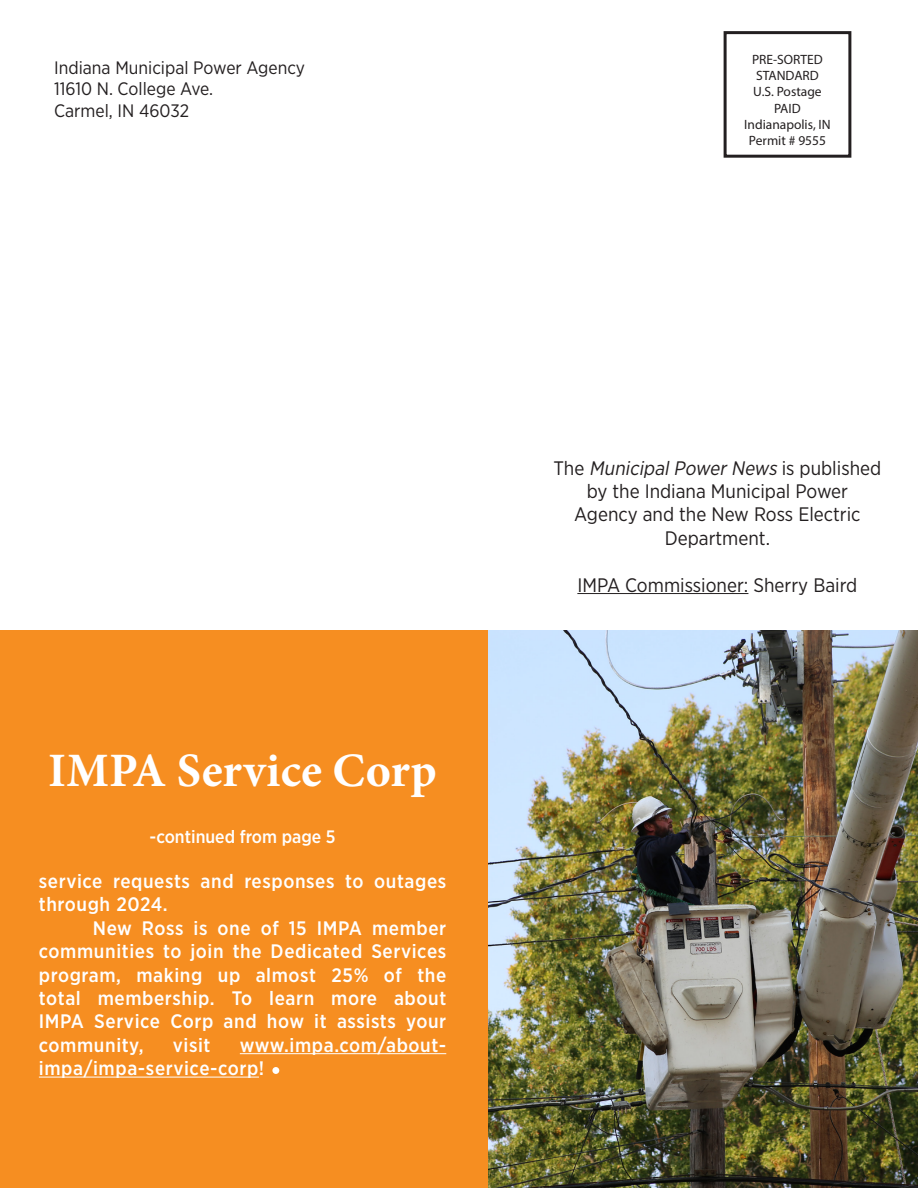
<style>
.page{position:relative;width:918px;height:1188px;background:#fff}
.page>*{position:absolute;margin:0;border:0;box-sizing:border-box;transform-origin:0 0}
.t1{font:700 48px "Minion Pro";letter-spacing:.005em;color:#fff}
.t2{font:500 19.5px/23.4px "Gotham Narrow";letter-spacing:.03em;color:#fff}
.t3{font:19.5px/23.4px "Gotham Narrow";color:#231f20;text-align:center}
.t4{font:18px/21.6px "Gotham Narrow";color:#231f20}
.t5{font:500 18px "Gotham Narrow";color:#fff}
.t6{font:13.5px/16.2px "Myriad Pro";color:#231f20;text-align:center}
.s1{font-style:italic}
</style>
<div class="page">
<div style="left:724px;top:31px;width:127px;height:127px;border:3px solid #231f20"></div>
<hr style="left:577px;top:593px;width:171px;height:1px;background:#231f20">
<div style="left:0;top:630px;width:918px;height:558px;background:#f68e21"></div>
<hr style="left:240px;top:1053px;width:206px;height:1px;background:#fff">
<hr style="left:39px;top:1077px;width:220px;height:1px;background:#fff">
<div style="left:272px;top:1067px;width:7px;height:7px;background:#fff;border-radius:50%"></div>
<img style="left:488px;top:630px;width:430px;height:558px">
<p class="t4" style="left:54px;top:56px;width:252px">Indiana Municipal Power Agency<br>11610 N. College Ave.<br>Carmel, IN 46032</p>
<p class="t6" style="left:744px;top:51px;width:88px">PRE-SORTED<br>STANDARD<br>U.S. Postage<br>PAID<br>Indianapolis, IN<br>Permit # 9555</p>
<p class="t1" style="left:48px;top:737px;width:390px">IMPA Service Corp</p>
<p class="t5" style="left:150px;top:826px;width:188px">-continued from page 5</p>
<p class="t2" style="left:39px;top:869px;width:409px">service requests and responses to outages through 2024.</p>
<p class="t2" style="left:39px;top:916px;width:409px;text-align:justify;text-indent:54px">New Ross is one of 15 IMPA member communities to join the Dedicated Services program, making up almost 25% of the total membership. To learn more about IMPA Service Corp and how it assists your community,</p>
<p class="t2" style="left:39px;top:1033px;width:409px;text-indent:201px">www.impa.com/about&shy;impa/impa-service-corp!</p>
<p class="t2" style="left:173px;top:1033px;width:39px">visit</p>
<p class="t3" style="left:554px;top:456px;width:329px">T h e <span class="s1">MunicipalPowerNews</span> i s p u b l i s h e d by the Indiana Municipal Power<br>Agency and the New Ross Electric<br>Department.</p>
<p class="t3" style="left:577px;top:573px;width:282px">IMPA Commissioner: Sherry Baird</p>
</div>
